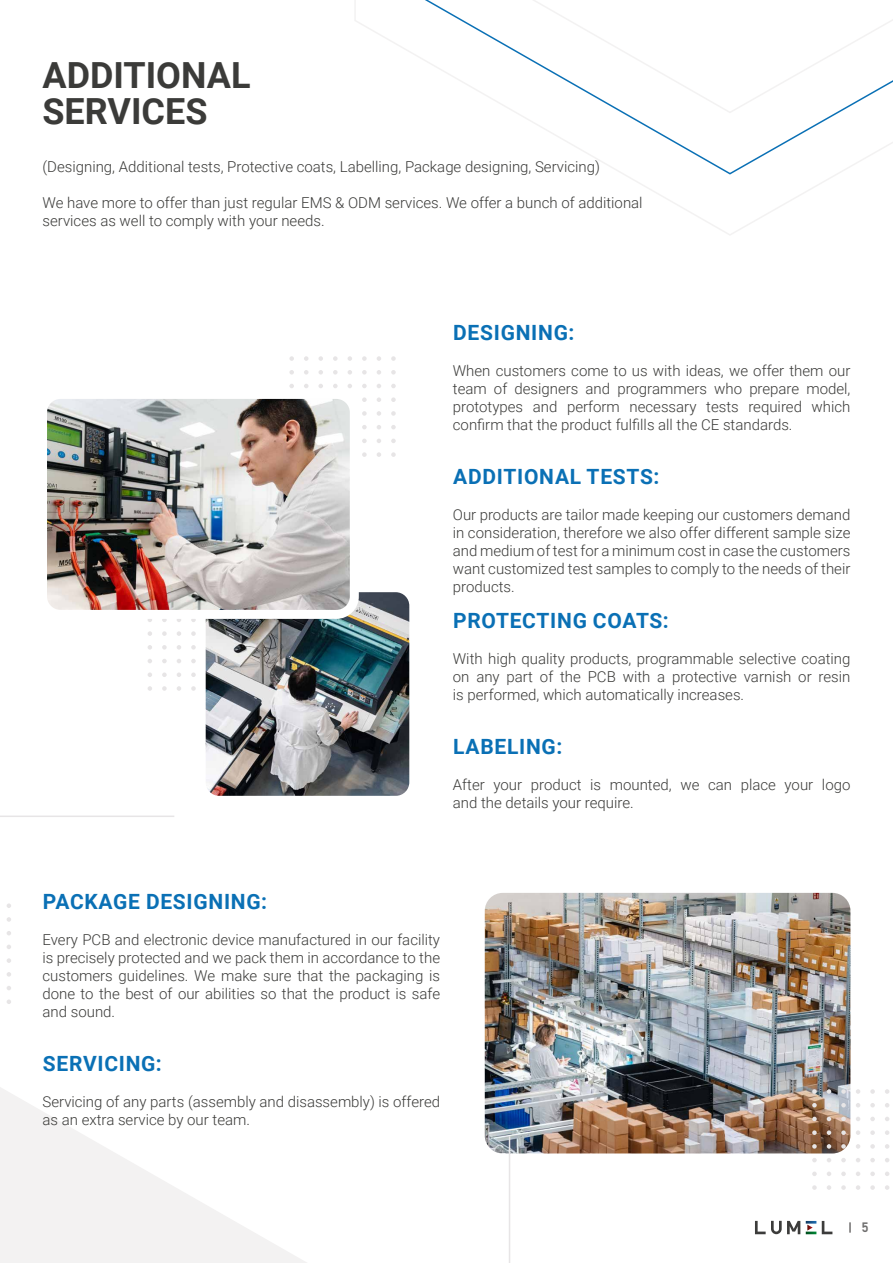
<style>
.page{position:relative;width:893px;height:1263px;background:#fff}
.page>*{position:absolute;margin:0;border:0;box-sizing:border-box;transform-origin:0 0}
.t1{font:700 36px/36px "Roboto";color:#3b3b39}
.t2{font:700 21px "Roboto";letter-spacing:.035em;color:#0a70b5}
.t3{font:300 15px/18px "Roboto";color:#3b3b39;text-align:justify}
.t4{font:13.5px "Bahnschrift";color:#706f6f}
</style>
<div class="page">
<svg style="left:849px;top:1222px;width:2px;height:11px"></svg>
<svg style="left:822px;top:1221px;width:10px;height:13px"></svg>
<svg style="left:755px;top:1221px;width:45px;height:13px"></svg>
<svg style="left:806px;top:1221px;width:10px;height:13px"></svg>
<svg style="left:0;top:1087px;width:307px;height:176px;fill:#f5f4f4"></svg>
<img style="left:485px;top:893px;width:365px;height:260px">
<svg style="left:518px;top:114px;width:375px;height:61px"></svg>
<svg style="left:355px;top:0;width:538px;height:114px"></svg>
<svg style="left:148px;top:686px;width:4px;height:5px"></svg>
<svg style="left:162px;top:686px;width:5px;height:5px"></svg>
<svg style="left:177px;top:686px;width:4px;height:5px"></svg>
<svg style="left:191px;top:686px;width:5px;height:5px"></svg>
<svg style="left:148px;top:672px;width:4px;height:5px"></svg>
<svg style="left:162px;top:672px;width:5px;height:5px"></svg>
<svg style="left:177px;top:672px;width:4px;height:5px"></svg>
<svg style="left:191px;top:672px;width:5px;height:5px"></svg>
<svg style="left:148px;top:659px;width:4px;height:4px"></svg>
<svg style="left:162px;top:659px;width:5px;height:4px"></svg>
<svg style="left:177px;top:659px;width:4px;height:4px"></svg>
<svg style="left:191px;top:659px;width:5px;height:4px"></svg>
<svg style="left:148px;top:645px;width:4px;height:5px"></svg>
<svg style="left:162px;top:645px;width:5px;height:5px"></svg>
<svg style="left:177px;top:645px;width:4px;height:5px"></svg>
<svg style="left:191px;top:645px;width:5px;height:5px"></svg>
<svg style="left:148px;top:631px;width:4px;height:5px"></svg>
<svg style="left:162px;top:631px;width:5px;height:5px"></svg>
<svg style="left:177px;top:631px;width:4px;height:5px"></svg>
<svg style="left:191px;top:631px;width:5px;height:5px"></svg>
<svg style="left:162px;top:619px;width:5px;height:3px"></svg>
<svg style="left:177px;top:619px;width:4px;height:3px"></svg>
<svg style="left:191px;top:619px;width:5px;height:3px"></svg>
<svg style="left:812px;top:1185px;width:5px;height:5px"></svg>
<svg style="left:827px;top:1185px;width:4px;height:5px"></svg>
<svg style="left:841px;top:1185px;width:5px;height:5px"></svg>
<svg style="left:856px;top:1185px;width:4px;height:5px"></svg>
<svg style="left:870px;top:1185px;width:5px;height:5px"></svg>
<svg style="left:885px;top:1185px;width:4px;height:5px"></svg>
<svg style="left:812px;top:1171px;width:5px;height:5px"></svg>
<svg style="left:827px;top:1172px;width:4px;height:4px"></svg>
<svg style="left:841px;top:1171px;width:5px;height:5px"></svg>
<svg style="left:856px;top:1172px;width:4px;height:4px"></svg>
<svg style="left:870px;top:1171px;width:5px;height:5px"></svg>
<svg style="left:885px;top:1172px;width:4px;height:4px"></svg>
<svg style="left:812px;top:1158px;width:5px;height:4px"></svg>
<svg style="left:827px;top:1158px;width:4px;height:4px"></svg>
<svg style="left:841px;top:1158px;width:5px;height:4px"></svg>
<svg style="left:856px;top:1158px;width:4px;height:4px"></svg>
<svg style="left:870px;top:1158px;width:5px;height:4px"></svg>
<svg style="left:885px;top:1158px;width:4px;height:4px"></svg>
<svg style="left:812px;top:1144px;width:5px;height:5px"></svg>
<svg style="left:827px;top:1144px;width:4px;height:5px"></svg>
<svg style="left:841px;top:1144px;width:5px;height:5px"></svg>
<svg style="left:856px;top:1144px;width:4px;height:5px"></svg>
<svg style="left:870px;top:1144px;width:5px;height:5px"></svg>
<svg style="left:885px;top:1144px;width:4px;height:5px"></svg>
<svg style="left:812px;top:1130px;width:5px;height:5px"></svg>
<svg style="left:827px;top:1130px;width:4px;height:5px"></svg>
<svg style="left:841px;top:1130px;width:5px;height:5px"></svg>
<svg style="left:856px;top:1130px;width:4px;height:5px"></svg>
<svg style="left:870px;top:1130px;width:5px;height:5px"></svg>
<svg style="left:885px;top:1130px;width:4px;height:5px"></svg>
<svg style="left:812px;top:1117px;width:5px;height:4px"></svg>
<svg style="left:827px;top:1117px;width:4px;height:4px"></svg>
<svg style="left:841px;top:1117px;width:5px;height:4px"></svg>
<svg style="left:856px;top:1117px;width:4px;height:4px"></svg>
<svg style="left:870px;top:1117px;width:5px;height:4px"></svg>
<svg style="left:885px;top:1117px;width:4px;height:4px"></svg>
<svg style="left:812px;top:1103px;width:5px;height:4px"></svg>
<svg style="left:827px;top:1103px;width:4px;height:4px"></svg>
<svg style="left:841px;top:1103px;width:5px;height:4px"></svg>
<svg style="left:856px;top:1103px;width:4px;height:4px"></svg>
<svg style="left:870px;top:1103px;width:5px;height:4px"></svg>
<svg style="left:885px;top:1103px;width:4px;height:4px"></svg>
<svg style="left:812px;top:1089px;width:5px;height:5px"></svg>
<svg style="left:827px;top:1089px;width:4px;height:5px"></svg>
<svg style="left:841px;top:1089px;width:5px;height:5px"></svg>
<svg style="left:856px;top:1089px;width:4px;height:5px"></svg>
<svg style="left:870px;top:1089px;width:5px;height:5px"></svg>
<svg style="left:885px;top:1089px;width:4px;height:5px"></svg>
<svg style="left:362px;top:452px;width:5px;height:5px"></svg>
<svg style="left:377px;top:452px;width:4px;height:5px"></svg>
<svg style="left:391px;top:452px;width:5px;height:5px"></svg>
<svg style="left:362px;top:439px;width:5px;height:4px"></svg>
<svg style="left:377px;top:439px;width:4px;height:4px"></svg>
<svg style="left:391px;top:439px;width:5px;height:4px"></svg>
<svg style="left:362px;top:425px;width:5px;height:4px"></svg>
<svg style="left:377px;top:425px;width:4px;height:4px"></svg>
<svg style="left:391px;top:425px;width:5px;height:4px"></svg>
<svg style="left:362px;top:411px;width:5px;height:5px"></svg>
<svg style="left:377px;top:411px;width:4px;height:5px"></svg>
<svg style="left:391px;top:411px;width:5px;height:5px"></svg>
<svg style="left:362px;top:397px;width:5px;height:5px"></svg>
<svg style="left:377px;top:397px;width:4px;height:5px"></svg>
<svg style="left:391px;top:397px;width:5px;height:5px"></svg>
<svg style="left:289px;top:384px;width:5px;height:4px"></svg>
<svg style="left:304px;top:384px;width:4px;height:4px"></svg>
<svg style="left:318px;top:384px;width:5px;height:4px"></svg>
<svg style="left:333px;top:384px;width:5px;height:4px"></svg>
<svg style="left:348px;top:384px;width:4px;height:4px"></svg>
<svg style="left:362px;top:384px;width:5px;height:4px"></svg>
<svg style="left:377px;top:384px;width:4px;height:4px"></svg>
<svg style="left:391px;top:384px;width:5px;height:4px"></svg>
<svg style="left:289px;top:370px;width:5px;height:5px"></svg>
<svg style="left:304px;top:370px;width:4px;height:5px"></svg>
<svg style="left:318px;top:370px;width:5px;height:5px"></svg>
<svg style="left:333px;top:370px;width:5px;height:5px"></svg>
<svg style="left:348px;top:370px;width:4px;height:5px"></svg>
<svg style="left:362px;top:370px;width:5px;height:5px"></svg>
<svg style="left:377px;top:370px;width:4px;height:5px"></svg>
<svg style="left:391px;top:370px;width:5px;height:5px"></svg>
<svg style="left:289px;top:356px;width:5px;height:5px"></svg>
<svg style="left:304px;top:356px;width:4px;height:5px"></svg>
<svg style="left:318px;top:356px;width:5px;height:5px"></svg>
<svg style="left:333px;top:356px;width:5px;height:5px"></svg>
<svg style="left:348px;top:356px;width:4px;height:5px"></svg>
<svg style="left:362px;top:356px;width:5px;height:5px"></svg>
<svg style="left:377px;top:356px;width:4px;height:5px"></svg>
<svg style="left:391px;top:356px;width:5px;height:5px"></svg>
<img style="left:207px;top:593px;width:201px;height:202px">
<div style="left:197px;top:583px;width:221px;height:222px;border:9px solid #fff;border-radius:18px"></div>
<img style="left:48px;top:400px;width:301px;height:209px">
<div style="left:38px;top:390px;width:321px;height:229px;border:9px solid #fff;border-radius:18px"></div>
<hr style="left:509px;top:1136px;width:1px;height:127px;background:#e7e5e6">
<hr style="left:0;top:815px;width:174px;height:2px;background:#e7e5e6">
<svg style="left:7px;top:999px;width:4px;height:5px"></svg>
<svg style="left:7px;top:986px;width:4px;height:4px"></svg>
<svg style="left:7px;top:972px;width:4px;height:4px"></svg>
<svg style="left:7px;top:958px;width:4px;height:5px"></svg>
<svg style="left:7px;top:945px;width:4px;height:4px"></svg>
<svg style="left:7px;top:931px;width:4px;height:4px"></svg>
<svg style="left:7px;top:917px;width:4px;height:5px"></svg>
<svg style="left:7px;top:903px;width:4px;height:5px"></svg>
<h1 class="t1" style="left:43px;top:55px;width:210px">ADDITIONAL<br>SERVICES</h1>
<p class="t3" style="left:43px;top:157px;width:559px">(Designing, Additional tests, Protective coats, Labelling, Package designing, Servicing)</p>
<p class="t3" style="left:43px;top:193px;width:602px">We have more to offer than just regular EMS &amp; ODM services. We offer a bunch of additional services as well to comply with your needs.</p>
<h2 class="t2" style="left:453px;top:318px;width:123px">DESIGNING:</h2>
<p class="t3" style="left:453px;top:361px;width:399px">When customers come to us with ideas, we offer them our team of designers and programmers who prepare model, prototypes and perform necessary tests required which confirm that the product fulfills all the CE standards.</p>
<h2 class="t2" style="left:453px;top:462px;width:208px">ADDITIONAL TESTS:</h2>
<p class="t3" style="left:453px;top:505px;width:399px">Our products are tailor made keeping our customers demand in consideration, therefore we also offer different sample size and medium of test for a minimum cost in case the customers want customized test samples to comply to the needs of their products.</p>
<h2 class="t2" style="left:453px;top:606px;width:217px">PROTECTING COATS:</h2>
<p class="t3" style="left:453px;top:649px;width:399px">With high quality products, programmable selective coating on any part of the PCB with a protective varnish or resin is performed, which automatically increases.</p>
<h2 class="t2" style="left:453px;top:732px;width:111px">LABELING:</h2>
<p class="t3" style="left:453px;top:775px;width:399px">After your product is mounted, we can place your logo and the details your require.</p>
<h2 class="t2" style="left:43px;top:886px;width:226px">PACKAGE DESIGNING:</h2>
<p class="t3" style="left:43px;top:930px;width:399px">Every PCB and electronic device manufactured in our facility is precisely protected and we pack them in accordance to the customers guidelines. We make sure that the packaging is done to the best of our abilities so that the product is safe and sound.</p>
<h2 class="t2" style="left:43px;top:1048px;width:120px">SERVICING:</h2>
<p class="t3" style="left:43px;top:1092px;width:399px">Servicing of any parts (assembly and disassembly) is offered as an extra service by our team.</p>
<p class="t4" style="left:861px;top:1217px;width:9px">5</p>
</div>
